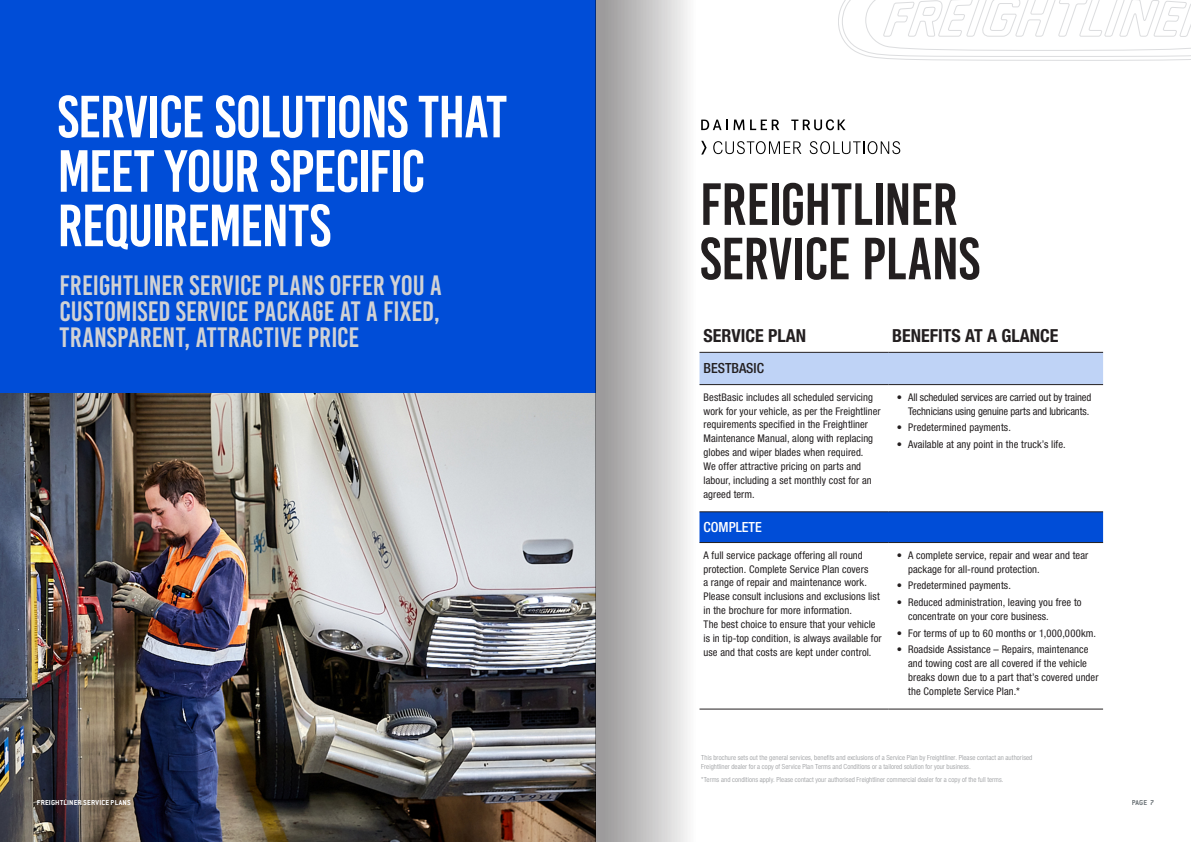
<style>
.page{position:relative;width:1191px;height:842px;background:#fff}
.page>*{position:absolute;margin:0;border:0;box-sizing:border-box;transform-origin:0 0}
.t1{font:59.4px/54.4px "Bebas Kai";letter-spacing:-.02em;color:#fff}
.t2{font:59.4px/54.4px "Bebas Kai";letter-spacing:-.01em;color:#231f20}
.t3{font:28px/26px "Bebas Kai";color:#d1d2d4;text-align:justify}
.t4{font:700 condensed 18px "Helvetica Neue LT Std";color:#231f20}
.t5{font:500 condensed 14px "Helvetica Neue LT Std";color:#231f20}
.t6{font:500 condensed 14px "Helvetica Neue LT Std";color:#fff}
.t7{font:condensed 10.6px/13.9px "Helvetica Neue LT Std";letter-spacing:.01em;color:#231f20}
.t8{font:condensed 10.6px/13.9px "Helvetica Neue LT Std";letter-spacing:-.01em;color:#231f20;text-align:right}
.t9{font:700 7.9px "Conduit ITC Std";letter-spacing:.025em;color:#fff}
.t10{font:700 7.9px "Conduit ITC Std";color:#6f767a}
.t11{font:300 condensed 7px/9px "Helvetica Neue LT Std";letter-spacing:.015em;color:#939598}
</style>
<div class="page">
<img style="left:0;top:392px;width:595px;height:450px">
<div style="left:0;top:0;width:595px;height:392px;background:#004dd7"></div>
<svg style="left:838px;top:0;width:353px;height:60px"></svg>
<div style="left:715px;top:353px;width:388px;height:31px;background:#bfd3f6"></div>
<div style="left:715px;top:513px;width:388px;height:29px;background:#004dd7"></div>
<hr style="left:699px;top:352px;width:189px;height:1px;background:#231f20">
<hr style="left:888px;top:352px;width:215px;height:1px;background:#231f20">
<hr style="left:699px;top:709px;width:189px;height:1px;background:#231f20">
<hr style="left:888px;top:709px;width:215px;height:1px;background:#231f20">
<hr style="left:699px;top:512px;width:189px;height:1px;background:#231f20">
<hr style="left:888px;top:512px;width:215px;height:1px;background:#231f20">
<hr style="left:699px;top:384px;width:189px;height:1px;background:#231f20">
<hr style="left:888px;top:384px;width:215px;height:1px;background:#231f20">
<hr style="left:699px;top:542px;width:189px;height:1px;background:#231f20">
<hr style="left:888px;top:542px;width:215px;height:1px;background:#231f20">
<svg style="left:715px;top:141px;width:86px;height:13px"></svg>
<svg style="left:809px;top:141px;width:91px;height:13px"></svg>
<svg style="left:791px;top:119px;width:54px;height:11px"></svg>
<svg style="left:750px;top:120px;width:29px;height:10px"></svg>
<svg style="left:715px;top:120px;width:29px;height:10px"></svg>
<div style="left:595px;top:0;width:120px;height:842px;background:linear-gradient(to right,#989695,#fff)"></div>
<p class="t1" style="left:57px;top:90px;width:451px">SERVICE SOLUTIONS THAT<br>MEET YOUR SPECIFIC<br>REQUIREMENTS</p>
<p class="t3" style="left:60px;top:273px;width:383px">FREIGHTLINER SERVICE PLANS OFFER YOU A CUSTOMISED SERVICE PACKAGE AT A FIXED, TRANSPARENT, ATTRACTIVE PRICE</p>
<p class="t2" style="left:700px;top:177px;width:281px">FREIGHTLINER<br>SERVICE PLANS</p>
<p class="t4" style="left:703px;top:325px;width:104px">SERVICE PLAN</p>
<p class="t4" style="left:892px;top:325px;width:168px">BENEFITS AT A GLANCE</p>
<p class="t5" style="left:703px;top:360px;width:62px">BESTBASIC</p>
<p class="t7" style="left:703px;top:390px;width:179px">BestBasic includes all scheduled servicing work for your vehicle, as per the Freightliner requirements specified in the Freightliner Maintenance Manual, along with replacing globes and wiper blades when required.<br>We offer attractive pricing on parts and labour, including a set monthly cost for an agreed term.</p>
<p class="t8" style="left:896px;top:390px;width:196px">• All scheduled services are carried out by trained<br>Technicians using genuine parts and lubricants.</p>
<p class="t7" style="left:896px;top:420px;width:116px">• Predetermined payments.</p>
<p class="t7" style="left:896px;top:437px;width:170px">• Available at any point in the truck’s life.</p>
<p class="t6" style="left:703px;top:519px;width:60px">COMPLETE</p>
<p class="t7" style="left:703px;top:548px;width:180px">A full service package offering all round protection. Complete Service Plan covers<br>a range of repair and maintenance work.<br>Please consult inclusions and exclusions list in the brochure for more information.<br>The best choice to ensure that your vehicle is in tip-top condition, is always available for use and that costs are kept under control.</p>
<p class="t7" style="left:908px;top:548px;width:182px;text-indent:-11px">• A complete service, repair and wear and tear package for all-round protection.</p>
<p class="t7" style="left:896px;top:578px;width:116px">• Predetermined payments.</p>
<p class="t7" style="left:908px;top:595px;width:175px;text-indent:-11px">• Reduced administration, leaving you free to concentrate on your core business.</p>
<p class="t7" style="left:896px;top:626px;width:201px">• For terms of up to 60 months or 1,000,000km.</p>
<p class="t7" style="left:908px;top:643px;width:192px;text-indent:-11px">• Roadside Assistance – Repairs, maintenance and towing cost are all covered if the vehicle breaks down due to a part that’s covered under the Complete Service Plan.*</p>
<p class="t11" style="left:701px;top:753px;width:333px">This brochure sets out the general services, benefits and exclusions of a Service Plan by Freightliner. Please contact an authorised<br>Freightliner dealer for a copy of Service Plan Terms and Conditions or a tailored solution for your business.</p>
<p class="t11" style="left:701px;top:775px;width:304px">*Terms and conditions apply. Please contact your authorised Freightliner commercial dealer for a copy of the full terms.</p>
<p class="t9" style="left:37px;top:798px;width:95px">FREIGHTLINER SERVICE PLANS</p>
<p class="t10" style="left:1131px;top:798px;width:24px">PAGE 7</p>
</div>
